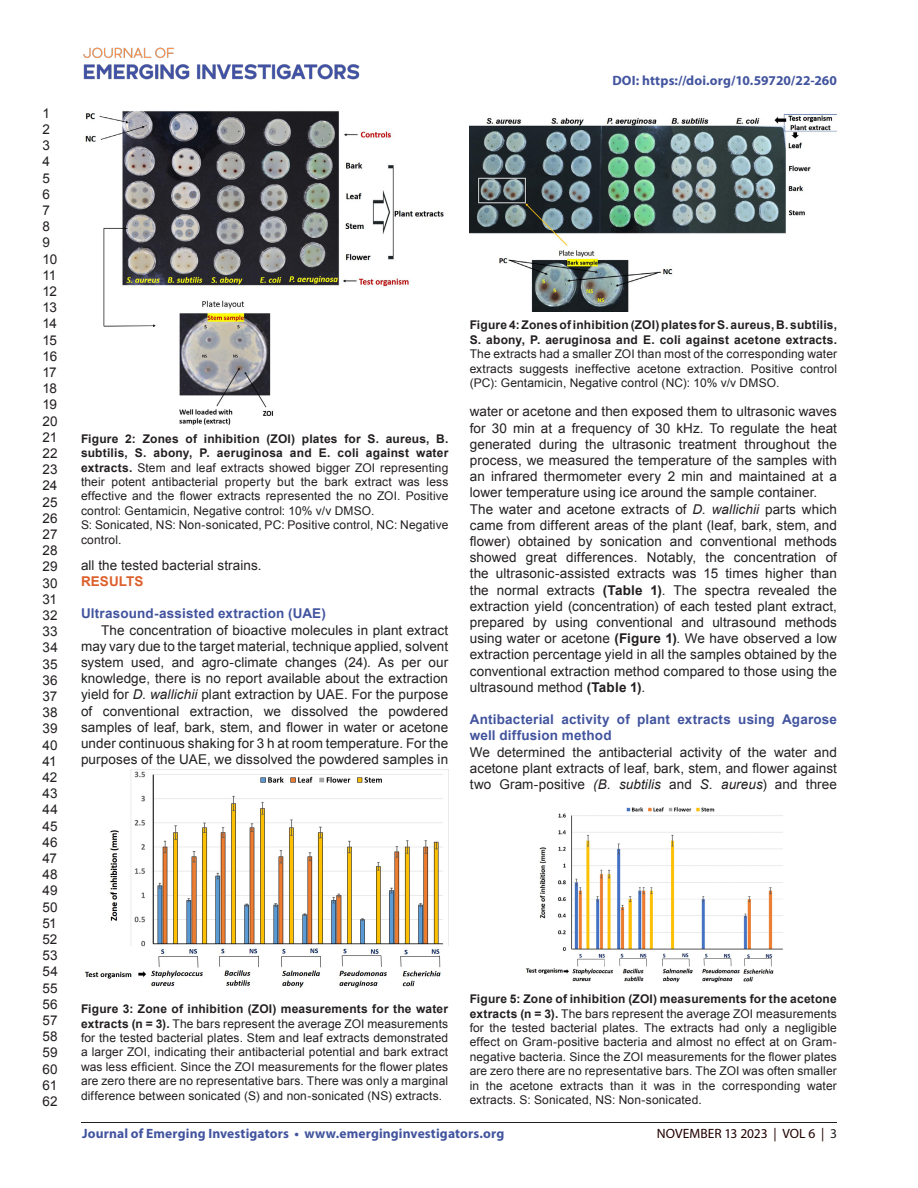
<style>
.page{position:relative;width:918px;height:1188px;background:#fff}
.page>*{position:absolute;margin:0;border:0;box-sizing:border-box;transform-origin:0 0}
.t1{font:13.5px/16.2px "Arial";letter-spacing:.005em;color:#231f20;text-align:justify}
.t2{font:700 13.5px/16.2px "Arial";letter-spacing:.015em;color:#42549e}
.t3{font:700 13.5px "Myriad Pro";letter-spacing:.01em;color:#42549e}
.t4{font:13.5px "Myriad Pro";color:#230000}
.t5{font:700 13.5px "Arial";letter-spacing:.005em;color:#dc5f2b}
.t6{font:12px/14.4px "Arial";letter-spacing:.015em;color:#231f20;text-align:justify}
.s1{font-weight:700}
.s2{font-style:italic}
.s3{color:#231f20}
</style>
<div class="page">
<hr style="left:81px;top:1122px;width:756px;height:1px;background:#231f20">
<img style="left:83px;top:47px;width:277px;height:33px">
<img style="left:85px;top:111px;width:359px;height:314px">
<img style="left:84px;top:770px;width:360px;height:218px">
<img style="left:470px;top:114px;width:367px;height:198px">
<img style="left:526px;top:807px;width:257px;height:176px">
<p class="t1" style="left:42px;top:105px;width:17px;text-align:left">1<br>2<br>3<br>4<br>5<br>6<br>7<br>8<br>9<br>10<br>11<br>12<br>13<br>14<br>15<br>16<br>17<br>18<br>19<br>20<br>21<br>22<br>23<br>24<br>25<br>26<br>27<br>28<br>29<br>30<br>31<br>32<br>33<br>34<br>35<br>36<br>37<br>38<br>39<br>40<br>41<br>42<br>43<br>44<br>45<br>46<br>47<br>48<br>49<br>50<br>51<br>52<br>53<br>54<br>55<br>56<br>57<br>58<br>59<br>60<br>61<br>62</p>
<p class="t3" style="left:612px;top:72px;width:226px">DOI: https://doi.org/10.59720/22-260</p>
<p class="t6" style="left:81px;top:432px;width:369px"><span class="s1">Figure 2: Zones of inhibition (ZOI) plates for S. aureus, B. subtilis, S. abony, P. aeruginosa and E. coli against water extracts.</span> Stem and leaf extracts showed bigger ZOI representing their potent antibacterial property but the bark extract was less effective and the flower extracts represented the no ZOI. Positive control: Gentamicin, Negative control: 10% v/v DMSO.</p>
<p class="t6" style="left:81px;top:518px;width:369px">S: Sonicated, NS: Non-sonicated, PC: Positive control, NC: Negative control.</p>
<p class="t1" style="left:81px;top:557px;width:182px">all the tested bacterial strains.</p>
<p class="t5" style="left:81px;top:572px;width:64px">RESULTS</p>
<p class="t2" style="left:81px;top:606px;width:246px">Ultrasound-assisted extraction (UAE)</p>
<p class="t1" style="left:81px;top:622px;width:369px;text-indent:20px">The concentration of bioactive molecules in plant extract may vary due to the target material, technique applied, solvent system used, and agro-climate changes (24). As per our knowledge, there is no report available about the extraction yield for <span class="s2">D. wallichii</span> plant extraction by UAE. For the purpose of conventional extraction, we dissolved the powdered samples of leaf, bark, stem, and flower in water or acetone under continuous shaking for 3 h at room temperature. For the purposes of the UAE, we dissolved the powdered samples in</p>
<p class="t6" style="left:470px;top:318px;width:369px"><span class="s1">Figure 4: Zones of inhibition (ZOI) plates for S. aureus, B. subtilis, S. abony, P. aeruginosa and E. coli against acetone extracts.<br></span>The extracts had a smaller ZOI than most of the corresponding water extracts suggests ineffective acetone extraction. Positive control (PC): Gentamicin, Negative control (NC): 10% v/v DMSO.</p>
<p class="t1" style="left:470px;top:404px;width:369px">water or acetone and then exposed them to ultrasonic waves for 30 min at a frequency of 30 kHz. To regulate the heat generated during the ultrasonic treatment throughout the process, we measured the temperature of the samples with an infrared thermometer every 2 min and maintained at a lower temperature using ice around the sample container.</p>
<p class="t1" style="left:470px;top:501px;width:369px">The water and acetone extracts of <span class="s2">D. wallichii</span> parts which came from different areas of the plant (leaf, bark, stem, and flower) obtained by sonication and conventional methods showed great differences. Notably, the concentration of the ultrasonic-assisted extracts was 15 times higher than the normal extracts <span class="s1">(Table 1)</span>. The spectra revealed the extraction yield (concentration) of each tested plant extract, prepared by using conventional and ultrasound methods using water or acetone <span class="s1">(Figure 1)</span>. We have observed a low extraction percentage yield in all the samples obtained by the conventional extraction method compared to those using the ultrasound method <span class="s1">(Table 1)</span>.</p>
<p class="t2" style="left:470px;top:712px;width:369px">Antibacterial activity of plant extracts using Agarose well diffusion method</p>
<p class="t1" style="left:470px;top:744px;width:369px">We determined the antibacterial activity of the water and acetone plant extracts of leaf, bark, stem, and flower against two Gram-positive <span class="s2">(B. subtilis</span> and <span class="s2">S. aureus</span>) and three</p>
<p class="t6" style="left:81px;top:1002px;width:369px"><span class="s1">Figure 3: Zone of inhibition (ZOI) measurements for the water extracts (n = 3).</span> The bars represent the average ZOI measurements for the tested bacterial plates. Stem and leaf extracts demonstrated a larger ZOI, indicating their antibacterial potential and bark extract was less efficient. Since the ZOI measurements for the flower plates are zero there are no representative bars. There was only a marginal difference between sonicated (S) and non-sonicated (NS) extracts.</p>
<p class="t6" style="left:470px;top:992px;width:369px"><span class="s1">Figure 5: Zone of inhibition (ZOI) measurements for the acetone extracts (n = 3).</span> The bars represent the average ZOI measurements for the tested bacterial plates. The extracts had only a negligible effect on Gram-positive bacteria and almost no effect at on Gram&shy;negative bacteria. Since the ZOI measurements for the flower plates are zero there are no representative bars. The ZOI was often smaller in the acetone extracts than it was in the corresponding water extracts. S: Sonicated, NS: Non-sonicated.</p>
<p class="t3" style="left:82px;top:1125px;width:424px">Journal of Emerging Investigators • www.emerginginvestigators.org</p>
<p class="t4" style="left:657px;top:1125px;width:182px">NOVEMBER 13 2023 | VOL 6 | <span class="s3">3</span></p>
</div>
